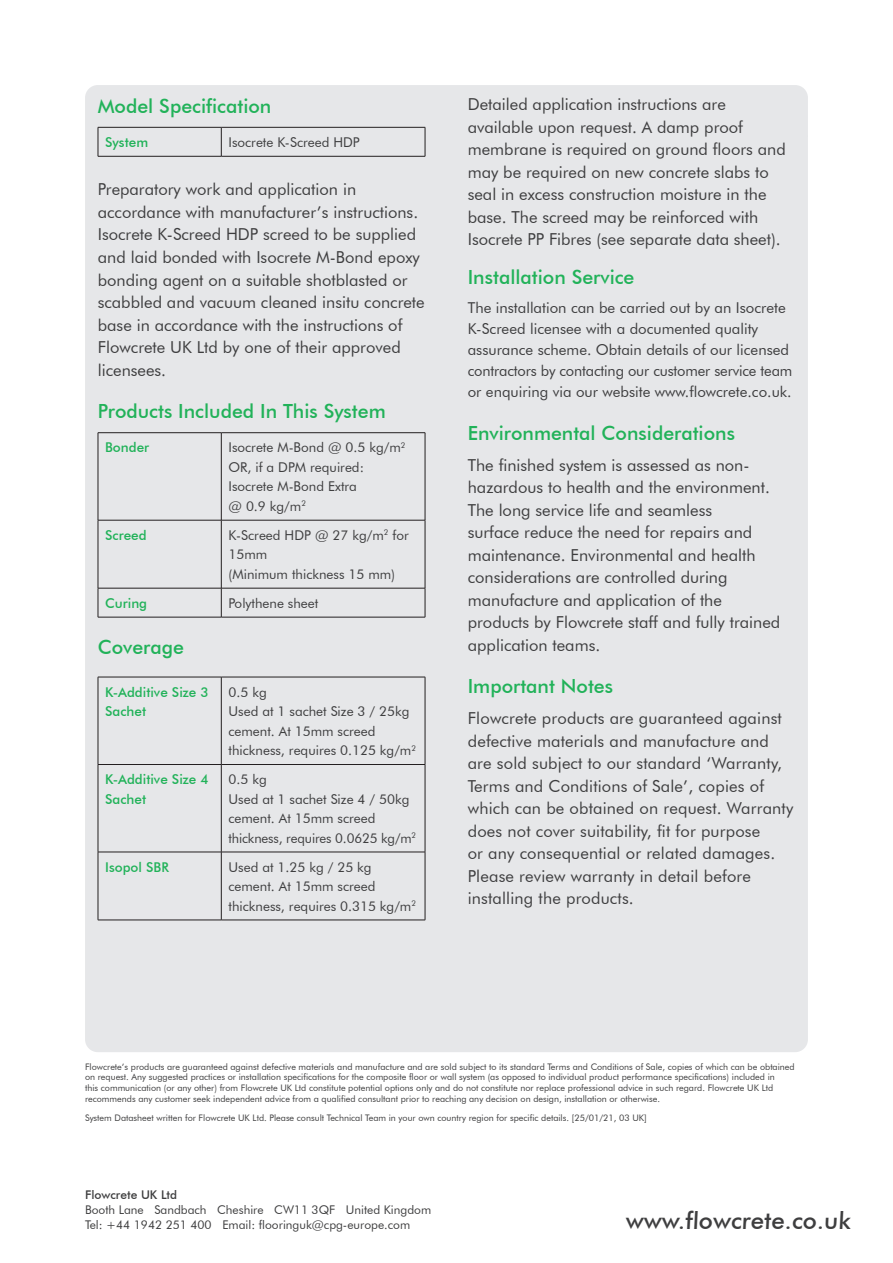
<style>
.page{position:relative;width:893px;height:1263px;background:#fff}
.page>*{position:absolute;margin:0;border:0;box-sizing:border-box;transform-origin:0 0}
.t1{font:500 24px "Futura BT";color:#3e3e3f}
.t2{font:500 19.5px "Futura BT";color:#21b259}
.t3{font:16.5px/22.5px "Futura BT";color:#3e3e3f}
.t4{font:15px/21px "Futura BT";color:#3e3e3f}
.t5{font:13.5px/19.5px "Futura BT";color:#3e3e3f}
.t6{font:500 13.5px/19.5px "Futura BT";color:#21b259}
.t7{font:12px/15px "Futura BT";color:#3e3e3f}
.t8{font:500 12px "Futura BT";color:#3e3e3f}
.t9{font:9px/10.8px "Futura BT";color:#3e3e3f}
</style>
<div class="page">
<div style="left:85px;top:85px;width:723px;height:967px;background:#e6e7e9;border-radius:13px"></div>
<hr style="left:98px;top:127px;width:123px;height:1px;background:#231f20">
<svg style="left:98px;top:127px;width:1px;height:29px"></svg>
<hr style="left:221px;top:127px;width:204px;height:1px;background:#231f20">
<svg style="left:221px;top:127px;width:1px;height:29px"></svg>
<svg style="left:425px;top:127px;width:1px;height:29px"></svg>
<hr style="left:98px;top:156px;width:123px;height:1px;background:#231f20">
<hr style="left:221px;top:156px;width:204px;height:1px;background:#231f20">
<hr style="left:98px;top:432px;width:123px;height:1px;background:#231f20">
<hr style="left:98px;top:433px;width:1px;height:87px;background:#231f20">
<hr style="left:221px;top:432px;width:204px;height:1px;background:#231f20">
<hr style="left:221px;top:433px;width:1px;height:87px;background:#231f20">
<hr style="left:425px;top:433px;width:1px;height:87px;background:#231f20">
<hr style="left:98px;top:520px;width:123px;height:1px;background:#231f20">
<hr style="left:98px;top:520px;width:1px;height:68px;background:#231f20">
<hr style="left:221px;top:520px;width:204px;height:1px;background:#231f20">
<hr style="left:221px;top:520px;width:1px;height:68px;background:#231f20">
<hr style="left:425px;top:520px;width:1px;height:68px;background:#231f20">
<hr style="left:98px;top:588px;width:123px;height:1px;background:#231f20">
<svg style="left:98px;top:588px;width:1px;height:29px"></svg>
<hr style="left:221px;top:588px;width:204px;height:1px;background:#231f20">
<svg style="left:221px;top:588px;width:1px;height:29px"></svg>
<svg style="left:425px;top:588px;width:1px;height:29px"></svg>
<hr style="left:98px;top:617px;width:123px;height:1px;background:#231f20">
<hr style="left:221px;top:617px;width:204px;height:1px;background:#231f20">
<hr style="left:98px;top:677px;width:123px;height:1px;background:#231f20">
<hr style="left:98px;top:677px;width:1px;height:87px;background:#231f20">
<hr style="left:221px;top:677px;width:204px;height:1px;background:#231f20">
<hr style="left:221px;top:677px;width:1px;height:87px;background:#231f20">
<hr style="left:425px;top:677px;width:1px;height:87px;background:#231f20">
<hr style="left:98px;top:764px;width:123px;height:1px;background:#231f20">
<hr style="left:98px;top:765px;width:1px;height:87px;background:#231f20">
<hr style="left:221px;top:764px;width:204px;height:1px;background:#231f20">
<hr style="left:221px;top:765px;width:1px;height:87px;background:#231f20">
<hr style="left:425px;top:765px;width:1px;height:87px;background:#231f20">
<hr style="left:98px;top:852px;width:123px;height:1px;background:#231f20">
<hr style="left:98px;top:852px;width:1px;height:68px;background:#231f20">
<hr style="left:221px;top:852px;width:204px;height:1px;background:#231f20">
<hr style="left:221px;top:852px;width:1px;height:68px;background:#231f20">
<hr style="left:425px;top:852px;width:1px;height:68px;background:#231f20">
<hr style="left:98px;top:920px;width:123px;height:1px;background:#231f20">
<hr style="left:221px;top:920px;width:204px;height:1px;background:#231f20">
<p class="t2" style="left:98px;top:94px;width:175px">Model Specification</p>
<p class="t6" style="left:105px;top:132px;width:44px">System</p>
<p class="t5" style="left:229px;top:132px;width:133px">Isocrete K-Screed HDP</p>
<p class="t3" style="left:98px;top:178px;width:328px">Preparatory work and application in accordance with manufacturer’s instructions.<br>Isocrete K-Screed HDP screed to be supplied and laid bonded with Isocrete M-Bond epoxy bonding agent on a suitable shotblasted or scabbled and vacuum cleaned insitu concrete base in accordance with the instructions of Flowcrete UK Ltd by one of their approved licensees.</p>
<p class="t2" style="left:98px;top:399px;width:289px">Products Included In This System</p>
<p class="t6" style="left:105px;top:438px;width:45px">Bonder</p>
<p class="t5" style="left:229px;top:438px;width:179px">Isocrete M-Bond @ 0.5 kg/m<sup>2<br></sup>OR, if a DPM required:<br>Isocrete M-Bond Extra<br>@ 0.9 kg/m<sup>2</sup></p>
<p class="t6" style="left:105px;top:525px;width:43px">Screed</p>
<p class="t5" style="left:229px;top:525px;width:182px">K-Screed HDP @ 27 kg/m<sup>2</sup> for<br>15mm<br>(Minimum thickness 15 mm)</p>
<p class="t6" style="left:105px;top:593px;width:43px">Curing</p>
<p class="t5" style="left:229px;top:593px;width:91px">Polythene sheet</p>
<p class="t2" style="left:98px;top:635px;width:88px">Coverage</p>
<p class="t6" style="left:105px;top:682px;width:105px">K-Additive Size 3<br>Sachet</p>
<p class="t5" style="left:229px;top:682px;width:189px">0.5 kg<br>Used at 1 sachet Size 3 / 25kg cement. At 15mm screed thickness, requires 0.125 kg/m<sup>2</sup></p>
<p class="t6" style="left:105px;top:769px;width:105px">K-Additive Size 4<br>Sachet</p>
<p class="t5" style="left:229px;top:769px;width:189px">0.5 kg<br>Used at 1 sachet Size 4 / 50kg cement. At 15mm screed thickness, requires 0.0625 kg/m<sup>2</sup></p>
<p class="t6" style="left:105px;top:857px;width:65px">Isopol SBR</p>
<p class="t5" style="left:229px;top:857px;width:189px">Used at 1.25 kg / 25 kg cement. At 15mm screed thickness, requires 0.315 kg/m<sup>2</sup></p>
<p class="t3" style="left:468px;top:93px;width:320px">Detailed application instructions are available upon request. A damp proof membrane is required on ground floors and may be required on new concrete slabs to seal in excess construction moisture in the base. The screed may be reinforced with Isocrete PP Fibres (see separate data sheet).</p>
<p class="t2" style="left:468px;top:265px;width:168px">Installation Service</p>
<p class="t4" style="left:468px;top:297px;width:326px">The installation can be carried out by an Isocrete K-Screed licensee with a documented quality assurance scheme. Obtain details of our licensed contractors by contacting our customer service team or enquiring via our website www.flowcrete.co.uk.</p>
<p class="t2" style="left:468px;top:421px;width:269px">Environmental Considerations</p>
<p class="t3" style="left:468px;top:453px;width:314px">The finished system is assessed as non&shy;hazardous to health and the environment.<br>The long service life and seamless<br>surface reduce the need for repairs and maintenance. Environmental and health considerations are controlled during manufacture and application of the products by Flowcrete staff and fully trained application teams.</p>
<p class="t2" style="left:468px;top:674px;width:147px">Important Notes</p>
<p class="t3" style="left:468px;top:707px;width:327px">Flowcrete products are guaranteed against defective materials and manufacture and are sold subject to our standard ‘Warranty, Terms and Conditions of Sale’, copies of which can be obtained on request. Warranty does not cover suitability, fit for purpose<br>or any consequential or related damages.<br>Please review warranty in detail before installing the products.</p>
<p class="t9" style="left:85px;top:1061px;width:711px">Flowcrete’s products are guaranteed against defective materials and manufacture and are sold subject to its standard Terms and Conditions of Sale, copies of which can be obtained on request. Any suggested practices or installation specifications for the composite floor or wall system (as opposed to individual product performance specifications) included in<br>this communication (or any other) from Flowcrete UK Ltd constitute potential options only and do not constitute nor replace professional advice in such regard. Flowcrete UK Ltd recommends any customer seek independent advice from a qualified consultant prior to reaching any decision on design, installation or otherwise.</p>
<p class="t9" style="left:85px;top:1113px;width:563px">System Datasheet written for Flowcrete UK Ltd. Please consult Technical Team in your own country region for specific details. [25/01/21, 03 UK]</p>
<p class="t8" style="left:85px;top:1187px;width:94px">Flowcrete UK Ltd</p>
<p class="t7" style="left:85px;top:1202px;width:348px">Booth Lane Sandbach Cheshire CW11 3QF United Kingdom<br>Tel: +44 1942 251 400 Email: flooringuk@cpg-europe.com</p>
<h1 class="t1" style="left:625px;top:1206px;width:226px">www.flowcrete.co.uk</h1>
</div>
